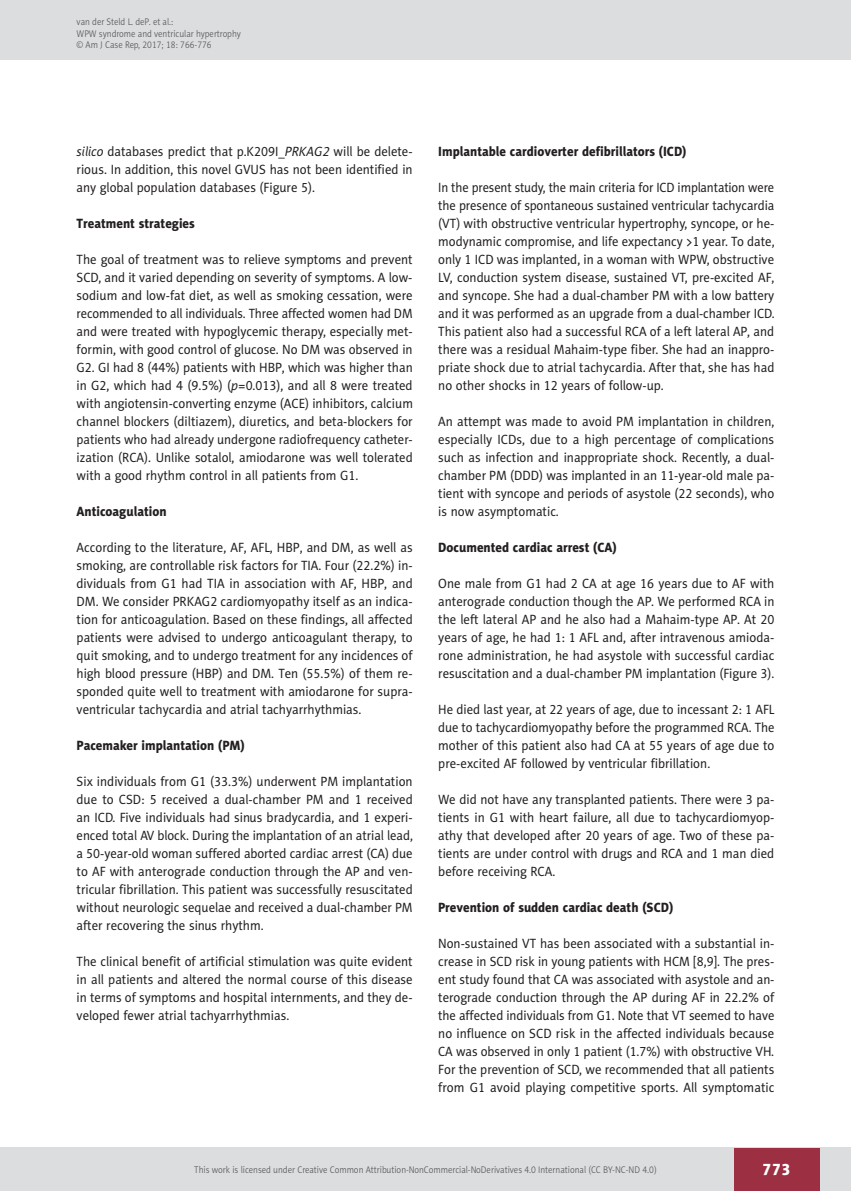
<style>
.page{position:relative;width:851px;height:1191px;background:#fff}
.page>*{position:absolute;margin:0;border:0;box-sizing:border-box;transform-origin:0 0}
.t1{font:16.5px "Naomi Sans EFN Heavy";color:#fff}
.AJCR_Body{font:13.5px/18px "Naomi Sans EFN";color:#231f20;text-align:justify;scale:.95 1}
.AJCR_Body-2{font:13.5px/18px "Naomi Sans EFN";color:#231f20;text-align:justify;scale:.93 1}
.AJCR_Headline_2{font:13.5px "Naomi Sans EFN Heavy";color:#231f20;scale:.95 1}
.t2{font:9.75px/11.2px "Naomi Sans EFN Light";color:#57585a;scale:.9 1}
.s1{font-style:italic}
</style>
<div class="page">
<div style="left:0;top:1148px;width:850px;height:43px;background:#dcdddf"></div>
<div style="left:733px;top:1147px;width:86px;height:43px;background:#9d2f42"></div>
<div style="left:0;top:0;width:850px;height:60px;background:#dcdddf"></div>
<p class="t2" style="left:77px;top:16px;width:184px">van der Steld L. deP. et al.:<br>WPW syndrome and ventricular hypertrophy © Am J Case Rep, 2017; 18: 766-776</p>
<p class="AJCR_Body" style="left:77px;top:142px;width:355px"><span class="s1">silico</span> databases predict that p.K209I_<span class="s1">PRKAG2</span> will be delete&shy;rious. In addition, this novel GVUS has not been identified in any global population databases (Figure 5).</p>
<p class="AJCR_Headline_2" style="left:77px;top:215px;width:126px">Treatment strategies</p>
<p class="AJCR_Body" style="left:77px;top:250px;width:355px">The goal of treatment was to relieve symptoms and prevent SCD, and it varied depending on severity of symptoms. A low&shy;sodium and low-fat diet, as well as smoking cessation, were recommended to all individuals. Three affected women had DM and were treated with hypoglycemic therapy, especially met&shy;formin, with good control of glucose. No DM was observed in G2. GI had 8 (44%) patients with HBP, which was higher than in G2, which had 4 (9.5%) (<span class="s1">p</span>=0.013), and all 8 were treated with angiotensin-converting enzyme (ACE) inhibitors, calcium channel blockers (diltiazem), diuretics, and beta-blockers for patients who had already undergone radiofrequency catheter&shy;ization (RCA). Unlike sotalol, amiodarone was well tolerated with a good rhythm control in all patients from G1.</p>
<p class="AJCR_Headline_2" style="left:77px;top:503px;width:96px">Anticoagulation</p>
<p class="AJCR_Body" style="left:77px;top:538px;width:355px">According to the literature, AF, AFL, HBP, and DM, as well as smoking, are controllable risk factors for TIA. Four (22.2%) in&shy;dividuals from G1 had TIA in association with AF, HBP, and DM. We consider PRKAG2 cardiomyopathy itself as an indica&shy;tion for anticoagulation. Based on these findings, all affected patients were advised to undergo anticoagulant therapy, to quit smoking, and to undergo treatment for any incidences of high blood pressure (HBP) and DM. Ten (55.5%) of them re&shy;sponded quite well to treatment with amiodarone for supra&shy;ventricular tachycardia and atrial tachyarrhythmias.</p>
<p class="AJCR_Headline_2" style="left:77px;top:737px;width:178px">Pacemaker implantation (PM)</p>
<p class="AJCR_Body" style="left:77px;top:772px;width:355px">Six individuals from G1 (33.3%) underwent PM implantation due to CSD: 5 received a dual-chamber PM and 1 received an ICD. Five individuals had sinus bradycardia, and 1 experi&shy;enced total AV block. During the implantation of an atrial lead, a 50-year-old woman suffered aborted cardiac arrest (CA) due to AF with anterograde conduction through the AP and ven&shy;tricular fibrillation. This patient was successfully resuscitated without neurologic sequelae and received a dual-chamber PM after recovering the sinus rhythm.</p>
<p class="AJCR_Body" style="left:77px;top:952px;width:355px">The clinical benefit of artificial stimulation was quite evident in all patients and altered the normal course of this disease in terms of symptoms and hospital internments, and they de&shy;veloped fewer atrial tachyarrhythmias.</p>
<p class="AJCR_Headline_2" style="left:438px;top:143px;width:263px">Implantable cardioverter defibrillators (ICD)</p>
<p class="AJCR_Body-2" style="left:438px;top:178px;width:363px">In the present study, the main criteria for ICD implantation were the presence of spontaneous sustained ventricular tachycardia (VT) with obstructive ventricular hypertrophy, syncope, or he&shy;modynamic compromise, and life expectancy &gt;1 year. To date, only 1 ICD was implanted, in a woman with WPW, obstructive LV, conduction system disease, sustained VT, pre-excited AF, and syncope. She had a dual-chamber PM with a low battery and it was performed as an upgrade from a dual-chamber ICD.<br>This patient also had a successful RCA of a left lateral AP, and there was a residual Mahaim-type fiber. She had an inappro&shy;priate shock due to atrial tachycardia. After that, she has had no other shocks in 12 years of follow-up.</p>
<p class="AJCR_Body" style="left:438px;top:412px;width:355px">An attempt was made to avoid PM implantation in children, especially ICDs, due to a high percentage of complications such as infection and inappropriate shock. Recently, a dual&shy;chamber PM (DDD) was implanted in an 11-year-old male pa&shy;tient with syncope and periods of asystole (22 seconds), who is now asymptomatic.</p>
<p class="AJCR_Headline_2" style="left:438px;top:539px;width:189px">Documented cardiac arrest (CA)</p>
<p class="AJCR_Body" style="left:438px;top:574px;width:355px">One male from G1 had 2 CA at age 16 years due to AF with anterograde conduction though the AP. We performed RCA in the left lateral AP and he also had a Mahaim-type AP. At 20 years of age, he had 1: 1 AFL and, after intravenous amioda&shy;rone administration, he had asystole with successful cardiac resuscitation and a dual-chamber PM implantation (Figure 3).</p>
<p class="AJCR_Body" style="left:438px;top:700px;width:355px">He died last year, at 22 years of age, due to incessant 2: 1 AFL due to tachycardiomyopathy before the programmed RCA. The mother of this patient also had CA at 55 years of age due to pre-excited AF followed by ventricular fibrillation.</p>
<p class="AJCR_Body" style="left:438px;top:790px;width:355px">We did not have any transplanted patients. There were 3 pa&shy;tients in G1 with heart failure, all due to tachycardiomyop&shy;athy that developed after 20 years of age. Two of these pa&shy;tients are under control with drugs and RCA and 1 man died before receiving RCA.</p>
<p class="AJCR_Headline_2" style="left:438px;top:899px;width:249px">Prevention of sudden cardiac death (SCD)</p>
<p class="AJCR_Body" style="left:438px;top:934px;width:355px">Non-sustained VT has been associated with a substantial in&shy;crease in SCD risk in young patients with HCM [8,9]. The pres&shy;ent study found that CA was associated with asystole and an&shy;terograde conduction through the AP during AF in 22.2% of the affected individuals from G1. Note that VT seemed to have no influence on SCD risk in the affected individuals because CA was observed in only 1 patient (1.7%) with obstructive VH.<br>For the prevention of SCD, we recommended that all patients from G1 avoid playing competitive sports. All symptomatic</p>
<p class="t2" style="left:194px;top:1164px;width:515px">This work is licensed under Creative Common Attribution-NonCommercial-NoDerivatives 4.0 International (CC BY-NC-ND 4.0)</p>
<p class="t1" style="left:762px;top:1159px;width:30px">773</p>
</div>
